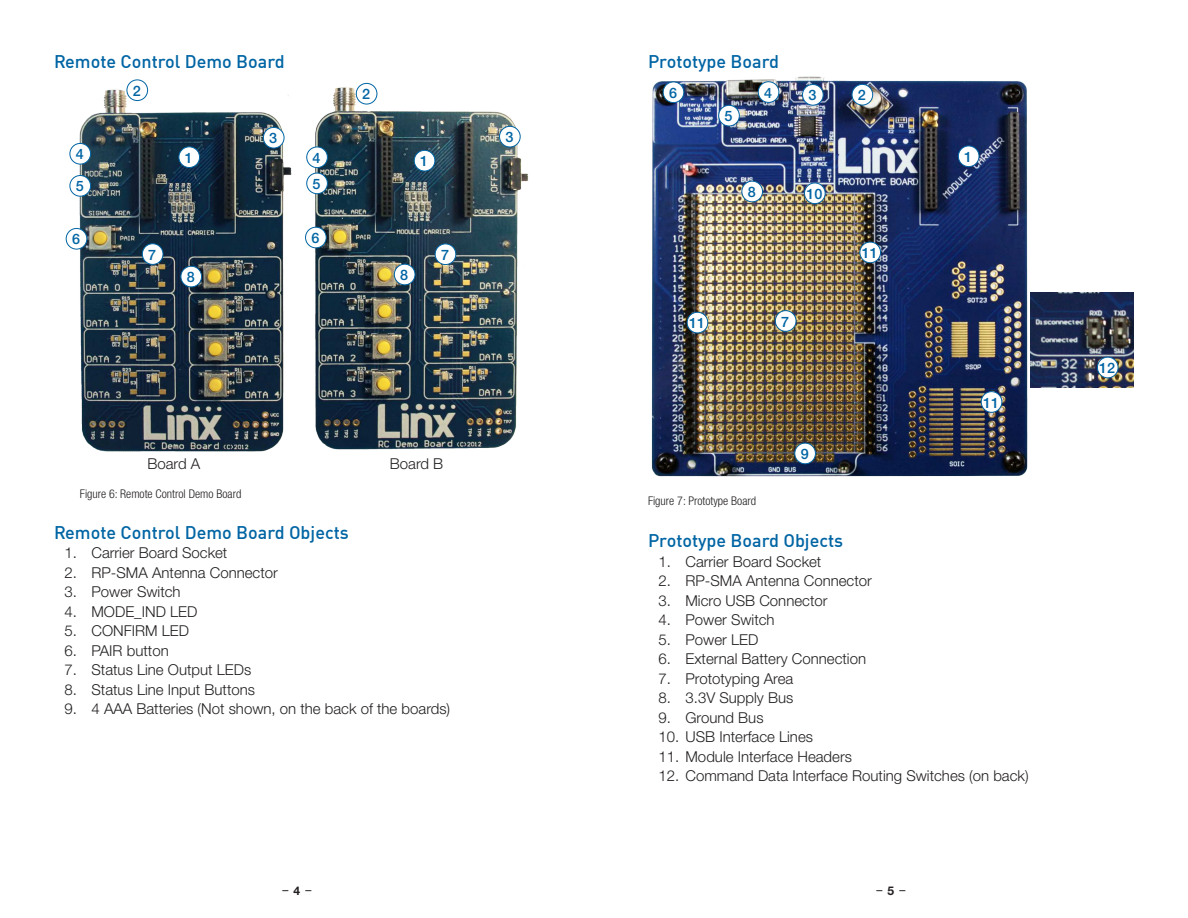
<style>
.page{position:relative;width:1188px;height:918px;background:#fff}
.page>*{position:absolute;margin:0;border:0;box-sizing:border-box;transform-origin:0 0}
.t1{font:500 18px "DIN Offc";color:#0065a4}
.t2{font:300 15px "Helvetica Neue";color:#231f20}
.t3{font:500 14.4px/26.1px "Helvetica Neue";color:#0065a4}
.t4{font:300 condensed 12px "Helvetica Neue";color:#231f20}
.t5{font:12px "Helvetica Neue";color:#231f20}
.t6{font:700 12px "Helvetica Neue";color:#231f20}
</style>
<div class="page">
<img style="left:651px;top:76px;width:381px;height:401px">
<div style="left:758px;top:82px;width:21px;height:20px;background:#fff;border-radius:50%"></div>
<div style="left:758px;top:82px;width:21px;height:21px;border:1px solid #0065a4;border-radius:50%"></div>
<div style="left:958px;top:146px;width:21px;height:21px;background:#fff;border-radius:50%"></div>
<div style="left:958px;top:146px;width:21px;height:21px;border:1px solid #0065a4;border-radius:50%"></div>
<div style="left:852px;top:84px;width:21px;height:21px;background:#fff;border-radius:50%"></div>
<div style="left:852px;top:84px;width:21px;height:21px;border:1px solid #0065a4;border-radius:50%"></div>
<div style="left:803px;top:85px;width:20px;height:20px;background:#fff;border-radius:50%"></div>
<div style="left:802px;top:84px;width:21px;height:21px;border:1px solid #0065a4;border-radius:50%"></div>
<div style="left:805px;top:183px;width:20px;height:21px;background:#fff;border-radius:50%"></div>
<div style="left:804px;top:183px;width:21px;height:21px;border:1px solid #0065a4;border-radius:50%"></div>
<div style="left:663px;top:82px;width:21px;height:21px;background:#fff;border-radius:50%"></div>
<div style="left:663px;top:82px;width:21px;height:21px;border:1px solid #0065a4;border-radius:50%"></div>
<div style="left:775px;top:311px;width:21px;height:20px;background:#fff;border-radius:50%"></div>
<div style="left:775px;top:310px;width:21px;height:21px;border:1px solid #0065a4;border-radius:50%"></div>
<div style="left:742px;top:181px;width:21px;height:21px;background:#fff;border-radius:50%"></div>
<div style="left:742px;top:181px;width:21px;height:21px;border:1px solid #0065a4;border-radius:50%"></div>
<div style="left:687px;top:312px;width:21px;height:21px;background:#fff;border-radius:50%"></div>
<div style="left:687px;top:312px;width:21px;height:21px;border:1px solid #0065a4;border-radius:50%"></div>
<div style="left:719px;top:105px;width:20px;height:21px;background:#fff;border-radius:50%"></div>
<div style="left:719px;top:105px;width:21px;height:21px;border:1px solid #0065a4;border-radius:50%"></div>
<div style="left:795px;top:443px;width:20px;height:21px;background:#fff;border-radius:50%"></div>
<div style="left:795px;top:443px;width:21px;height:21px;border:1px solid #0065a4;border-radius:50%"></div>
<div style="left:860px;top:242px;width:21px;height:21px;background:#fff;border-radius:50%"></div>
<div style="left:860px;top:242px;width:21px;height:21px;border:1px solid #0065a4;border-radius:50%"></div>
<div style="left:981px;top:392px;width:21px;height:20px;background:#fff;border-radius:50%"></div>
<div style="left:981px;top:391px;width:21px;height:21px;border:1px solid #0065a4;border-radius:50%"></div>
<img style="left:69px;top:79px;width:460px;height:373px">
<div style="left:179px;top:147px;width:21px;height:21px;background:#fff;border-radius:50%"></div>
<div style="left:179px;top:147px;width:21px;height:21px;border:1px solid #0065a4;border-radius:50%"></div>
<div style="left:127px;top:80px;width:21px;height:21px;background:#fff;border-radius:50%"></div>
<div style="left:127px;top:80px;width:21px;height:21px;border:1px solid #0065a4;border-radius:50%"></div>
<div style="left:263px;top:127px;width:21px;height:21px;background:#fff;border-radius:50%"></div>
<div style="left:263px;top:127px;width:21px;height:21px;border:1px solid #0065a4;border-radius:50%"></div>
<div style="left:70px;top:143px;width:21px;height:21px;background:#fff;border-radius:50%"></div>
<div style="left:70px;top:143px;width:21px;height:21px;border:1px solid #0065a4;border-radius:50%"></div>
<div style="left:70px;top:176px;width:21px;height:20px;background:#fff;border-radius:50%"></div>
<div style="left:70px;top:175px;width:21px;height:21px;border:1px solid #0065a4;border-radius:50%"></div>
<div style="left:66px;top:228px;width:21px;height:21px;background:#fff;border-radius:50%"></div>
<div style="left:66px;top:228px;width:21px;height:21px;border:1px solid #0065a4;border-radius:50%"></div>
<div style="left:142px;top:244px;width:21px;height:20px;background:#fff;border-radius:50%"></div>
<div style="left:142px;top:244px;width:21px;height:21px;border:1px solid #0065a4;border-radius:50%"></div>
<div style="left:181px;top:266px;width:21px;height:21px;background:#fff;border-radius:50%"></div>
<div style="left:181px;top:266px;width:21px;height:21px;border:1px solid #0065a4;border-radius:50%"></div>
<div style="left:414px;top:150px;width:21px;height:21px;background:#fff;border-radius:50%"></div>
<div style="left:414px;top:150px;width:21px;height:21px;border:1px solid #0065a4;border-radius:50%"></div>
<div style="left:356px;top:83px;width:21px;height:21px;background:#fff;border-radius:50%"></div>
<div style="left:356px;top:83px;width:21px;height:21px;border:1px solid #0065a4;border-radius:50%"></div>
<div style="left:500px;top:126px;width:20px;height:21px;background:#fff;border-radius:50%"></div>
<div style="left:499px;top:126px;width:21px;height:21px;border:1px solid #0065a4;border-radius:50%"></div>
<div style="left:307px;top:147px;width:20px;height:21px;background:#fff;border-radius:50%"></div>
<div style="left:307px;top:147px;width:21px;height:21px;border:1px solid #0065a4;border-radius:50%"></div>
<div style="left:307px;top:173px;width:20px;height:21px;background:#fff;border-radius:50%"></div>
<div style="left:307px;top:173px;width:21px;height:21px;border:1px solid #0065a4;border-radius:50%"></div>
<div style="left:306px;top:227px;width:20px;height:21px;background:#fff;border-radius:50%"></div>
<div style="left:305px;top:227px;width:21px;height:21px;border:1px solid #0065a4;border-radius:50%"></div>
<div style="left:435px;top:244px;width:21px;height:21px;background:#fff;border-radius:50%"></div>
<div style="left:435px;top:244px;width:21px;height:21px;border:1px solid #0065a4;border-radius:50%"></div>
<div style="left:394px;top:264px;width:21px;height:21px;background:#fff;border-radius:50%"></div>
<div style="left:394px;top:264px;width:21px;height:21px;border:1px solid #0065a4;border-radius:50%"></div>
<img style="left:1030px;top:293px;width:104px;height:95px">
<div style="left:1097px;top:357px;width:21px;height:21px;background:#fff;border-radius:50%"></div>
<div style="left:1097px;top:357px;width:21px;height:21px;border:1px solid #0065a4;border-radius:50%"></div>
<p class="t1" style="left:54px;top:55px;width:232px">Remote Control Demo Board</p>
<p class="t3" style="left:133px;top:79px;width:10px">2</p>
<p class="t3" style="left:362px;top:83px;width:10px">2</p>
<p class="t3" style="left:269px;top:127px;width:10px">3</p>
<p class="t3" style="left:505px;top:125px;width:10px">3</p>
<p class="t3" style="left:76px;top:143px;width:10px">4</p>
<p class="t3" style="left:76px;top:175px;width:10px">5</p>
<p class="t3" style="left:185px;top:146px;width:10px">1</p>
<p class="t3" style="left:313px;top:146px;width:10px">4<br>5</p>
<p class="t3" style="left:420px;top:149px;width:10px">1</p>
<p class="t3" style="left:72px;top:228px;width:10px">6</p>
<p class="t3" style="left:311px;top:226px;width:10px">6</p>
<p class="t3" style="left:148px;top:243px;width:10px">7</p>
<p class="t3" style="left:441px;top:243px;width:10px">7</p>
<p class="t3" style="left:187px;top:265px;width:10px">8</p>
<p class="t3" style="left:400px;top:263px;width:10px">8</p>
<p class="t2" style="left:147px;top:458px;width:54px">Board A</p>
<p class="t2" style="left:390px;top:458px;width:55px">Board B</p>
<p class="t4" style="left:80px;top:489px;width:163px">Figure 6: Remote Control Demo Board</p>
<p class="t1" style="left:54px;top:526px;width:296px">Remote Control Demo Board Objects</p>
<p class="t2" style="left:64px;top:547px;width:164px">1. Carrier Board Socket</p>
<p class="t2" style="left:64px;top:567px;width:215px">2. RP-SMA Antenna Connector</p>
<p class="t2" style="left:64px;top:586px;width:118px">3. Power Switch</p>
<p class="t2" style="left:64px;top:606px;width:134px">4. MODE_IND LED</p>
<p class="t2" style="left:64px;top:625px;width:126px">5. CONFIRM LED</p>
<p class="t2" style="left:64px;top:645px;width:106px">6. PAIR button</p>
<p class="t2" style="left:64px;top:664px;width:188px">7. Status Line Output LEDs</p>
<p class="t2" style="left:64px;top:684px;width:192px">8. Status Line Input Buttons</p>
<p class="t2" style="left:64px;top:703px;width:387px">9. 4 AAA Batteries (Not shown, on the back of the boards)</p>
<p class="t1" style="left:648px;top:55px;width:133px">Prototype Board</p>
<p class="t3" style="left:669px;top:81px;width:10px">6</p>
<p class="t3" style="left:725px;top:104px;width:10px">5</p>
<p class="t3" style="left:764px;top:81px;width:10px">4</p>
<p class="t3" style="left:808px;top:84px;width:10px">3</p>
<p class="t3" style="left:858px;top:83px;width:10px">2</p>
<p class="t3" style="left:689px;top:311px;width:18px">11</p>
<p class="t3" style="left:748px;top:180px;width:10px">8</p>
<p class="t3" style="left:806px;top:182px;width:18px">10</p>
<p class="t3" style="left:781px;top:310px;width:10px">7</p>
<p class="t3" style="left:862px;top:241px;width:18px">11</p>
<p class="t4" style="left:648px;top:496px;width:110px">Figure 7: Prototype Board</p>
<p class="t3" style="left:801px;top:442px;width:10px">9</p>
<p class="t3" style="left:964px;top:145px;width:10px">1</p>
<p class="t3" style="left:983px;top:391px;width:18px">11</p>
<p class="t1" style="left:648px;top:534px;width:197px">Prototype Board Objects</p>
<p class="t2" style="left:658px;top:556px;width:164px">1. Carrier Board Socket</p>
<p class="t2" style="left:658px;top:575px;width:215px">2. RP-SMA Antenna Connector</p>
<p class="t2" style="left:658px;top:595px;width:171px">3. Micro USB Connector</p>
<p class="t2" style="left:658px;top:614px;width:118px">4. Power Switch</p>
<p class="t2" style="left:658px;top:634px;width:101px">5. Power LED</p>
<p class="t2" style="left:658px;top:653px;width:209px">6. External Battery Connection</p>
<p class="t2" style="left:658px;top:673px;width:136px">7. Prototyping Area</p>
<p class="t2" style="left:658px;top:692px;width:136px">8. 3.3V Supply Bus</p>
<p class="t2" style="left:658px;top:712px;width:107px">9. Ground Bus</p>
<p class="t2" style="left:658px;top:731px;width:156px">10. USB Interface Lines</p>
<p class="t2" style="left:658px;top:751px;width:195px">11. Module Interface Headers</p>
<p class="t2" style="left:658px;top:770px;width:372px">12. Command Data Interface Routing Switches (on back)</p>
<p class="t6" style="left:294px;top:886px;width:8px">4</p>
<p class="t5" style="left:877px;top:882px;width:30px">– –</p>
<p class="t6" style="left:888px;top:886px;width:8px">5</p>
<p class="t5" style="left:283px;top:882px;width:30px">– –</p>
<p class="t3" style="left:1099px;top:356px;width:18px">12</p>
</div>
